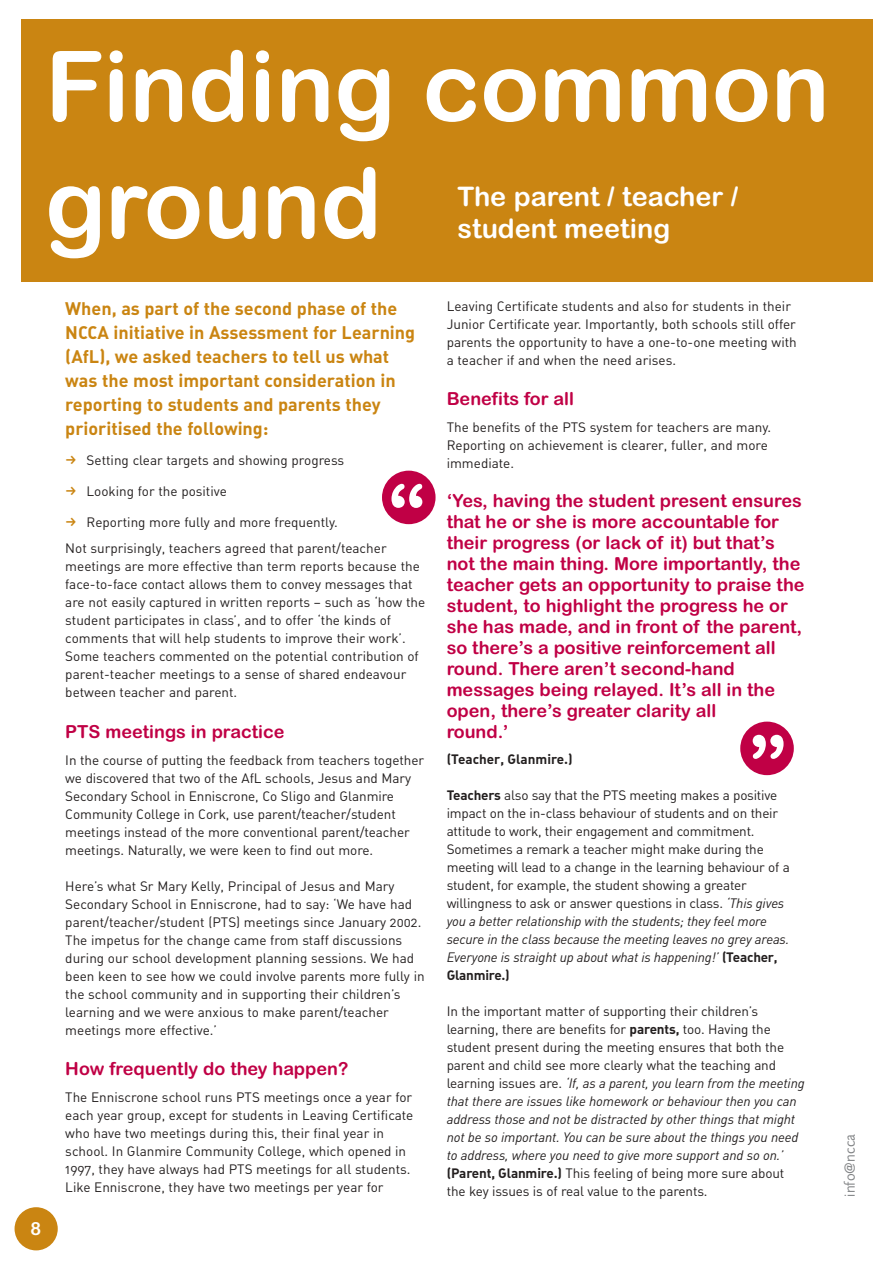
<style>
.page{position:relative;width:893px;height:1262px;background:#fff}
.page>*{position:absolute;margin:0;border:0;box-sizing:border-box;transform-origin:0 0}
.t1{font:97.5px/117px "Arial Rounded MT Bold";color:#fff}
.t2{font:82.35px "Arial Rounded MT Bold";color:#fff}
.t3{font:27px/32.4px "Arial Rounded MT Bold";color:#fff}
.t4{font:18px/21px "Arial Rounded MT Bold";color:#c00045}
.t5{font:18px/24px "DIN Bold Alternate";color:#ca8512}
.t6{font:18px "Arial Rounded MT Bold";color:#fff}
.t7{font:15px "Foundry Sans";color:#808284}
.t8{font:13.5px/18px "DIN Regular Alternate";color:#231f1f}
.t9{font:italic 13.5px/18px "DIN";letter-spacing:-.01em;color:#231f1f}
.t10{font:13.5px "DIN Bold Alternate";color:#231f1f}
.s1{font-family:"FF Dingbests";font-size:15px;color:#ca8512}
.s2{font-family:"DIN Bold Alternate"}
.s3{font-family:"DIN";font-style:italic}
.s4{font-family:"DIN Bold Alternate";font-style:normal}
.s5{font-family:"DIN Regular Alternate";font-style:normal}
</style>
<div class="page">
<div style="left:15px;top:1207px;width:43px;height:43px;background:#ca8512;border-radius:50%"></div>
<div style="left:21px;top:20px;width:851px;height:262px;background:#ca8512"></div>
<div style="left:382px;top:470px;width:53px;height:54px;background:#c00045;border-radius:50%"></div>
<div style="left:740px;top:721px;width:53px;height:54px;background:#c00045;border-radius:50%"></div>
<h1 class="t1" style="left:45px;top:37px;width:786px">Finding common ground</h1>
<h3 class="t3" style="left:457px;top:183px;width:282px">The parent / teacher / student meeting</h3>
<h3 class="t6" style="left:30px;top:1221px;width:12px">8</h3>
<h3 class="t5" style="left:65px;top:298px;width:351px">When, as part of the second phase of the NCCA initiative in Assessment for Learning (AfL), we asked teachers to tell us what was the most important consideration in reporting to students and parents they prioritised the following:</h3>
<p class="t8" style="left:65px;top:453px;width:280px"><span class="s1">f</span> Setting clear targets and showing progress</p>
<p class="t8" style="left:65px;top:484px;width:163px"><span class="s1">f</span> Looking for the positive</p>
<p class="t8" style="left:65px;top:510px;width:323px;line-height:26.5px"><span class="s1">f</span> Reporting more fully and more frequently.<br>Not surprisingly, teachers agreed that parent/teacher</p>
<p class="t8" style="left:65px;top:559px;width:361px">meetings are more effective than term reports because the face-to-face contact allows them to convey messages that are not easily captured in written reports – such as ‘how the student participates in class’, and to offer ‘the kinds of comments that will help students to improve their work’.<br>Some teachers commented on the potential contribution of parent-teacher meetings to a sense of shared endeavour between teacher and parent.</p>
<h3 class="t4" style="left:65px;top:723px;width:221px">PTS meetings in practice</h3>
<p class="t8" style="left:65px;top:752px;width:360px">In the course of putting the feedback from teachers together we discovered that two of the AfL schools, Jesus and Mary Secondary School in Enniscrone, Co Sligo and Glanmire Community College in Cork, use parent/teacher/student meetings instead of the more conventional parent/teacher meetings. Naturally, we were keen to find out more.</p>
<p class="t8" style="left:65px;top:878px;width:361px">Here’s what Sr Mary Kelly, Principal of Jesus and Mary Secondary School in Enniscrone, had to say: ‘We have had parent/teacher/student (PTS) meetings since January 2002.<br>The impetus for the change came from staff discussions during our school development planning sessions. We had been keen to see how we could involve parents more fully in the school community and in supporting their children’s learning and we were anxious to make parent/teacher meetings more effective.’</p>
<h3 class="t4" style="left:65px;top:1060px;width:284px">How frequently do they happen?</h3>
<p class="t8" style="left:65px;top:1089px;width:349px">The Enniscrone school runs PTS meetings once a year for each year group, except for students in Leaving Certificate who have two meetings during this, their final year in school. In Glanmire Community College, which opened in 1997, they have always had PTS meetings for all students.<br>Like Enniscrone, they have two meetings per year for</p>
<h2 class="t2" style="left:388px;top:484px;width:39px">“</h2>
<p class="t8" style="left:446px;top:298px;width:351px">Leaving Certificate students and also for students in their Junior Certificate year. Importantly, both schools still offer parents the opportunity to have a one-to-one meeting with a teacher if and when the need arises.</p>
<h3 class="t4" style="left:446px;top:390px;width:129px">Benefits for all</h3>
<p class="t8" style="left:446px;top:419px;width:326px">The benefits of the PTS system for teachers are many.<br>Reporting on achievement is clearer, fuller, and more immediate.</p>
<p class="t4" style="left:446px;top:491px;width:359px">‘Yes, having the student present ensures that he or she is more accountable for their progress (or lack of it) but that’s not the main thing. More importantly, the teacher gets an opportunity to praise the student, to highlight the progress he or she has made, and in front of the parent, so there’s a positive reinforcement all round. There aren’t second-hand messages being relayed. It’s all in the open, there’s greater clarity all<br>round.’</p>
<p class="t10" style="left:446px;top:754px;width:127px">(Teacher, Glanmire.)</p>
<p class="t8" style="left:446px;top:788px;width:344px"><span class="s2">Teachers</span> also say that the PTS meeting makes a positive impact on the in-class behaviour of students and on their attitude to work, their engagement and commitment.<br>Sometimes a remark a teacher might make during the meeting will lead to a change in the learning behaviour of a student, for example, the student showing a greater willingness to ask or answer questions in class. <span class="s3">‘This gives</span></p>
<p class="t9" style="left:446px;top:914px;width:344px">you a better relationship with the students; they feel more secure in the class because the meeting leaves no grey areas.<br>Everyone is straight up about what is happening!’ <span class="s4">(Teacher,</span></p>
<p class="t10" style="left:446px;top:970px;width:65px">Glanmire.)</p>
<p class="t8" style="left:446px;top:1004px;width:339px">In the important matter of supporting their children’s learning, there are benefits for <span class="s2">parents,</span> too. Having the student present during the meeting ensures that both the parent and child see more clearly what the teaching and</p>
<p class="t9" style="left:446px;top:1076px;width:359px"><span class="s5">learning issues are.</span> ‘If, as a parent, you learn from the meeting that there are issues like homework or behaviour then you can address those and not be distracted by other things that might not be so important. You can be sure about the things you need to address, where you need to give more support and so on.’</p>
<p class="t8" style="left:446px;top:1166px;width:339px"><span class="s2">(Parent, Glanmire.)</span> This feeling of being more sure about the key issues is of real value to the parents.</p>
<h2 class="t2" style="left:749px;top:735px;width:39px">”</h2>
<p class="t7" style="left:844px;top:1196px;width:64px;rotate:-90deg">info@ncca</p>
</div>
